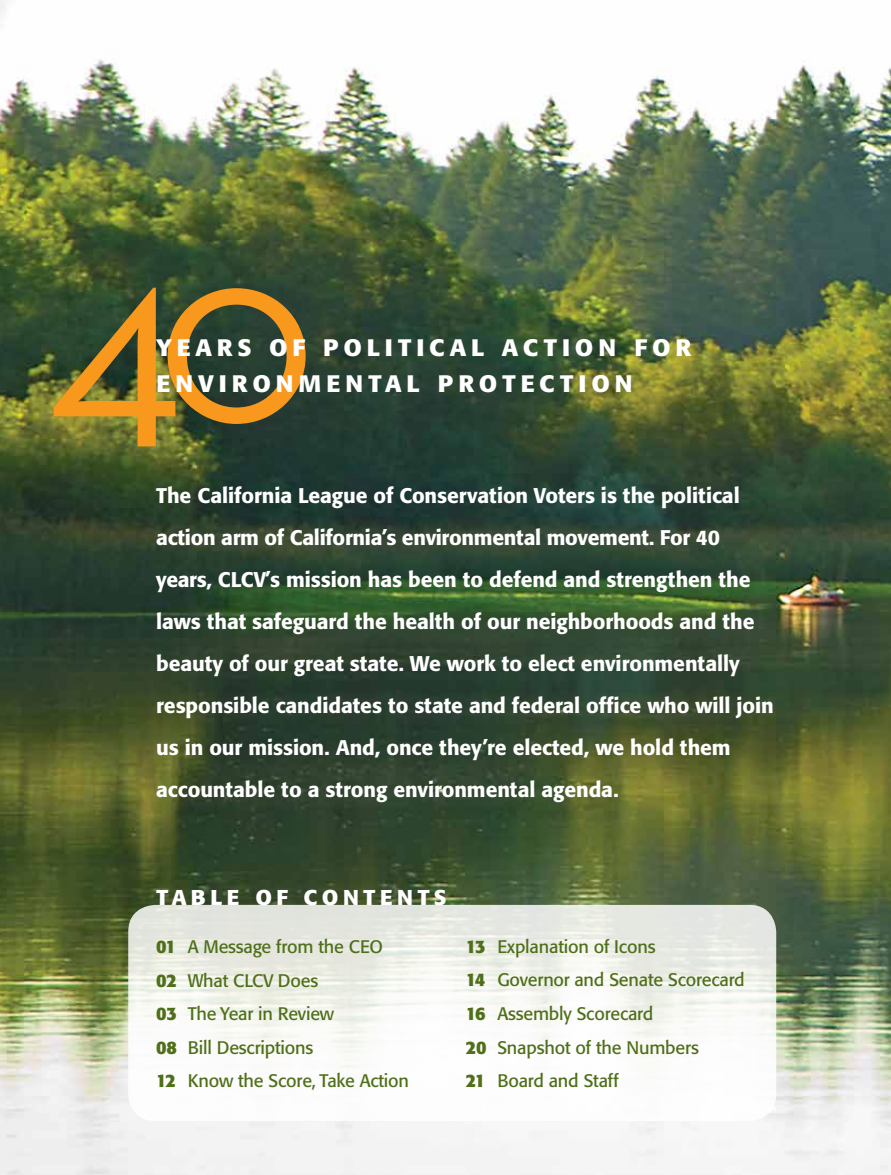
<style>
.page{position:relative;width:891px;height:1175px;background:#fff}
.page>*{position:absolute;margin:0;border:0;box-sizing:border-box;transform-origin:0 0}
.t1{font:30px/36px "Formata BQ Medium SC";letter-spacing:.15em;color:#fff}
.t2{font:27px "Formata BQ Medium SC";letter-spacing:.15em;color:#fff}
.t3{font:500 21px/42px "Formata BQ";letter-spacing:-.005em;color:#fff}
.t4{font:18px/33.6px "Formata BQ";letter-spacing:-.01em;color:#4f6f19}
.s1{font-weight:700}
</style>
<div class="page">
<img style="left:0;top:0;width:891px;height:1174px">
<div style="left:128px;top:904px;width:648px;height:216px;background:linear-gradient(to bottom,#e4e7de,#fff);border-radius:27px"></div>
<svg style="left:54px;top:288px;width:252px;height:158px;background:#756429"></svg>
<h1 class="t1" style="left:156px;top:327px;width:537px">years of political action for environmental protection</h1>
<p class="t3" style="left:156px;top:474px;width:619px">The California League of Conservation Voters is the political action arm of California’s environmental movement. For 40 years, CLCV’s mission has been to defend and strengthen the laws that safeguard the health of our neighborhoods and the beauty of our great state. We work to elect environmentally responsible candidates to state and federal office who will join us in our mission. And, once they’re elected, we hold them accountable to a strong environmental agenda.</p>
<p class="t2" style="left:156px;top:878px;width:292px">table of contents</p>
<p class="t4" style="left:156px;top:929px;width:254px"><span class="s1">01</span> A Message from the CEO<br><span class="s1">02</span> What CLCV Does<br><span class="s1">03</span> The Year in Review<br><span class="s1">08</span> Bill Descriptions<br><span class="s1">12</span> Know the Score, Take Action</p>
<p class="t4" style="left:466px;top:929px;width:280px"><span class="s1">13</span> Explanation of Icons<br><span class="s1">14</span> Governor and Senate Scorecard<br><span class="s1">16</span> Assembly Scorecard<br><span class="s1">20</span> Snapshot of the Numbers<br><span class="s1">21</span> Board and Staff</p>
</div>
